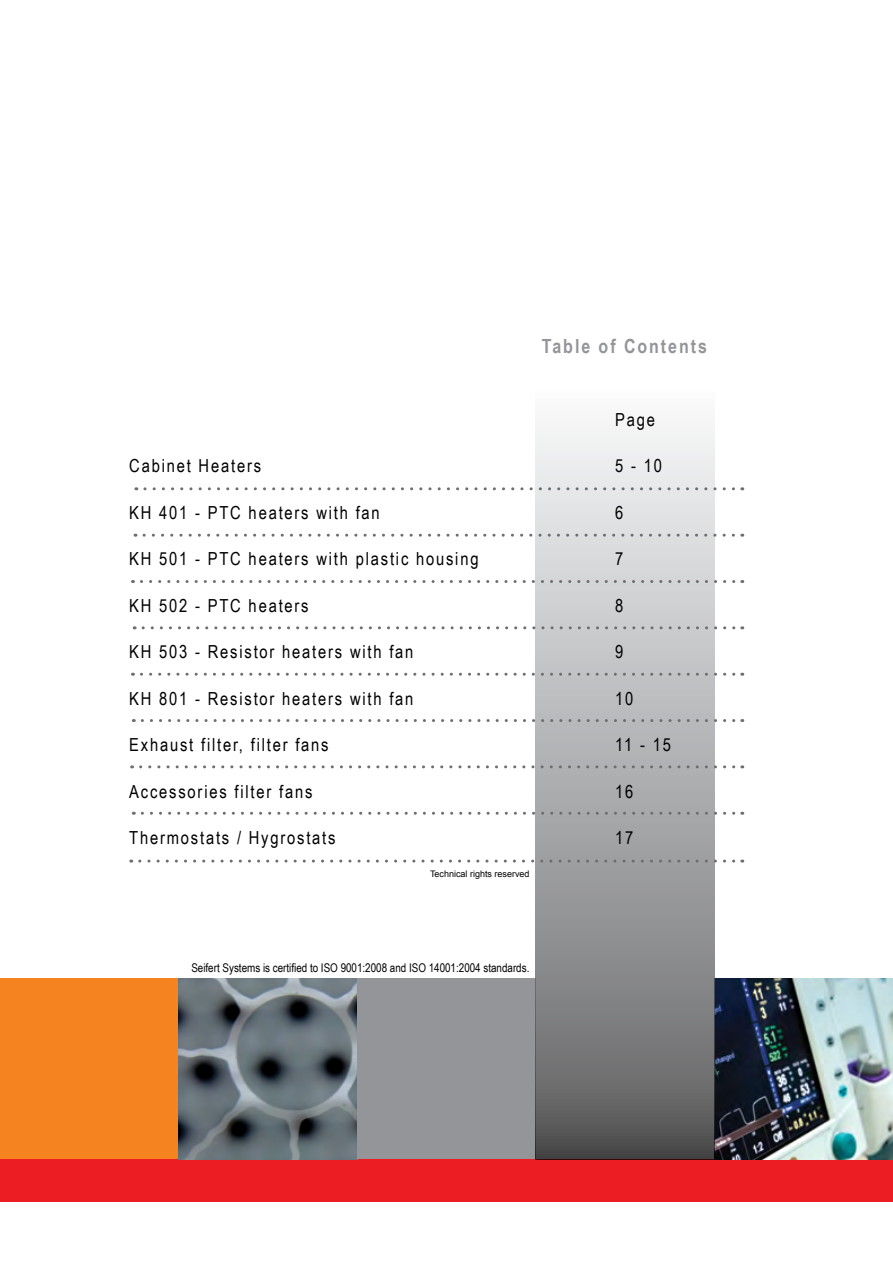
<style>
.page{position:relative;width:893px;height:1263px;background:#fff}
.page>*{position:absolute;margin:0;border:0;box-sizing:border-box;transform-origin:0 0}
.t1{font:700 19.5px "Arial Narrow";letter-spacing:.1em;color:#939598}
.t2{font:18px "Arial Narrow";letter-spacing:.1em;color:#000}
.t3{font:12px "Arial Narrow";color:#000}
.t4{font:9px "Arial";color:#000}
</style>
<div class="page">
<div style="left:0;top:1159px;width:893px;height:43px;background:#ed1d24"></div>
<div style="left:0;top:979px;width:179px;height:180px;background:#f48320"></div>
<img style="left:179px;top:979px;width:178px;height:180px">
<div style="left:357px;top:979px;width:179px;height:180px;background:#939598"></div>
<img style="left:714px;top:979px;width:179px;height:180px">
<svg style="left:536px;top:425px;width:178px;height:734px;background:#a8a9aa"></svg>
<svg style="left:145px;top:487px;width:598px;height:3px"></svg>
<svg style="left:144px;top:534px;width:599px;height:3px"></svg>
<svg style="left:141px;top:580px;width:602px;height:3px"></svg>
<svg style="left:143px;top:626px;width:600px;height:3px"></svg>
<svg style="left:141px;top:673px;width:602px;height:3px"></svg>
<svg style="left:142px;top:719px;width:601px;height:3px"></svg>
<svg style="left:141px;top:765px;width:602px;height:3px"></svg>
<svg style="left:142px;top:812px;width:601px;height:3px"></svg>
<svg style="left:140px;top:859px;width:603px;height:3px"></svg>
<p class="t1" style="left:542px;top:331px;width:167px">Table of Contents</p>
<p class="t2" style="left:615px;top:406px;width:41px">Page</p>
<p class="t2" style="left:129px;top:452px;width:133px">Cabinet Heaters</p>
<p class="t2" style="left:615px;top:452px;width:48px">5 - 10</p>
<p class="t2" style="left:129px;top:499px;width:252px">KH 401 - PTC heaters with fan</p>
<p class="t2" style="left:615px;top:499px;width:10px">6</p>
<p class="t2" style="left:129px;top:545px;width:351px">KH 501 - PTC heaters with plastic housing</p>
<p class="t2" style="left:615px;top:545px;width:10px">7</p>
<p class="t2" style="left:129px;top:592px;width:181px">KH 502 - PTC heaters</p>
<p class="t2" style="left:615px;top:592px;width:10px">8</p>
<p class="t2" style="left:129px;top:638px;width:286px">KH 503 - Resistor heaters with fan</p>
<p class="t2" style="left:615px;top:638px;width:10px">9</p>
<p class="t2" style="left:129px;top:685px;width:286px">KH 801 - Resistor heaters with fan</p>
<p class="t2" style="left:615px;top:685px;width:20px">10</p>
<p class="t2" style="left:129px;top:731px;width:201px">Exhaust filter, filter fans</p>
<p class="t2" style="left:615px;top:731px;width:57px">11 - 15</p>
<p class="t2" style="left:129px;top:778px;width:185px">Accessories filter fans</p>
<p class="t2" style="left:615px;top:778px;width:20px">16</p>
<p class="t2" style="left:129px;top:824px;width:208px">Thermostats / Hygrostats</p>
<p class="t2" style="left:615px;top:824px;width:20px">17</p>
<p class="t4" style="left:430px;top:868px;width:101px">Technical rights reserved</p>
<p class="t3" style="left:191px;top:959px;width:340px">Seifert Systems is certified to ISO 9001:2008 and ISO 14001:2004 standards.</p>
</div>
